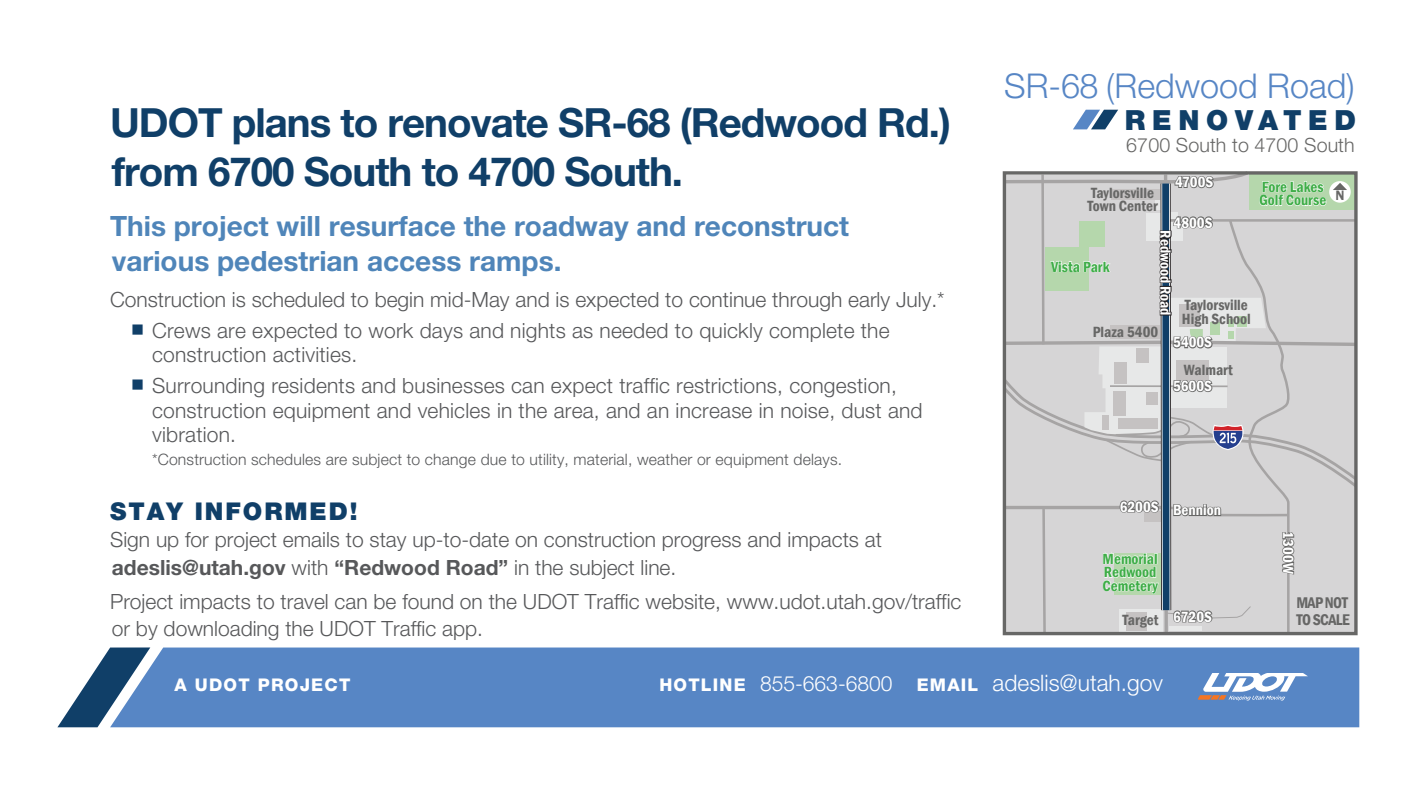
<style>
.page{position:relative;width:1418px;height:788px;background:#fff}
.page>*{position:absolute;margin:0;border:0;box-sizing:border-box;transform-origin:0 0}
.t1{font:700 40.25px/49px "Helvetica Neue LT Std";letter-spacing:-.025em;color:#103f68}
.t2{font:300 34.12px "Helvetica Neue LT Std";color:#5786c5}
.t3{font:700 28px/35px "Helvetica Neue LT Std";color:#4f85b9}
.t4{font:900 27.82px "Helvetica Neue LT Std";letter-spacing:.24em;color:#103f68}
.t5{font:900 24.5px "Helvetica Neue LT Std";letter-spacing:.08em;color:#103f68}
.t6{font:300 22.75px "Helvetica Neue LT Std";color:#fff}
.t7{font:300 21px/24.5px "Helvetica Neue LT Std";color:#57585a}
.t8{font:300 19.6px "Helvetica Neue LT Std";letter-spacing:.005em;color:#676766}
.t9{font:800 17.5px "Helvetica Neue LT Std";letter-spacing:.07em;color:#fff}
.t10{font:600 condensed 15.92px "Franklin Gothic";letter-spacing:-.04em;color:#676766}
.t11{font:300 15.75px "Helvetica Neue LT Std";letter-spacing:.01em;color:#57585a}
.t12{font:600 condensed 15.22px "Franklin Gothic";color:#676766}
.t13{font:600 condensed 15.22px "Franklin Gothic";color:#fff}
.t14{font:600 condensed 15.22px "Franklin Gothic";color:#40ae49}
.t15{font:600 14px "Franklin Gothic";color:#676766}
.s1{color:#103f68}
.s2{font-weight:700}
.s3{font-weight:800;font-size:17.5px}
.s4{font-size:21px}
</style>
<div class="page">
<div style="left:150px;top:647px;width:1209px;height:80px;background:#5786c5"></div>
<svg style="left:57px;top:647px;width:93px;height:80px"></svg>
<svg style="left:1199px;top:673px;width:108px;height:27px"></svg>
<svg style="left:1002px;top:171px;width:356px;height:465px;background:#c9caca"></svg>
<svg style="left:1073px;top:110px;width:45px;height:19px"></svg>
<p class="t1" style="left:110px;top:97px;width:842px">UDOT plans to renovate SR-68 (Redwood Rd.) from 6700 South to 4700 South.</p>
<p class="t3" style="left:110px;top:208px;width:740px">This project will resurface the roadway and reconstruct various pedestrian access ramps.</p>
<p class="t7" style="left:110px;top:287px;width:836px">Construction is scheduled to begin mid-May and is expected to continue through early July.*</p>
<p class="t7" style="left:152px;top:317px;width:739px;text-indent:-21px"><span class="s1">■</span> Crews are expected to work days and nights as needed to quickly complete the construction activities.</p>
<p class="t7" style="left:152px;top:373px;width:772px;text-indent:-21px"><span class="s1">■</span> Surrounding residents and businesses can expect traffic restrictions, congestion, construction equipment and vehicles in the area, and an increase in noise, dust and vibration.</p>
<p class="t11" style="left:152px;top:449px;width:691px">*Construction schedules are subject to change due to utility, material, weather or equipment delays.</p>
<p class="t5" style="left:110px;top:496px;width:249px">STAY INFORMED!</p>
<p class="t7" style="left:110px;top:525px;width:773px;line-height:27.5px">Sign up for project emails to stay up-to-date on construction progress and impacts at <span class="s2">adeslis@utah.gov</span> with <span class="s2">“Redwood Road”</span> in the subject line.</p>
<p class="t7" style="left:110px;top:586px;width:853px;line-height:27.7px">Project impacts to travel can be found on the UDOT Traffic website, www.udot.utah.gov/traffic or by downloading the UDOT Traffic app.</p>
<p class="t2" style="left:1004px;top:64px;width:352px">SR-68 (Redwood Road)</p>
<p class="t4" style="left:1125px;top:103px;width:233px">RENOVATED</p>
<p class="t8" style="left:1126px;top:133px;width:230px">6700 South to 4700 South</p>
<p class="t12" style="left:1091px;top:183px;width:64px">Taylorsville</p>
<p class="t12" style="left:1087px;top:196px;width:72px">Town Center</p>
<p class="t13" style="left:1175px;top:172px;width:40px">4700S</p>
<p class="t13" style="left:1173px;top:212px;width:40px">4800S</p>
<p class="t13" style="left:1175px;top:230px;width:86px;rotate:90deg">Redwood Road</p>
<p class="t14" style="left:1051px;top:256px;width:60px">Vista Park</p>
<p class="t12" style="left:1185px;top:295px;width:64px">Taylorsville</p>
<p class="t12" style="left:1182px;top:308px;width:70px">High School</p>
<p class="t12" style="left:1092px;top:322px;width:67px">Plaza 5400</p>
<p class="t13" style="left:1173px;top:332px;width:40px">5400S</p>
<p class="t12" style="left:1184px;top:359px;width:50px">Walmart</p>
<p class="t13" style="left:1173px;top:376px;width:40px">5600S</p>
<p class="t14" style="left:1261px;top:176px;width:63px">Fore Lakes</p>
<p class="t14" style="left:1259px;top:190px;width:69px">Golf Course</p>
<p class="t15" style="left:1335px;top:187px;width:11px">N</p>
<p class="t13" style="left:1119px;top:496px;width:40px">6200S</p>
<p class="t13" style="left:1173px;top:500px;width:49px">Bennion</p>
<p class="t14" style="left:1102px;top:548px;width:57px">Memorial</p>
<p class="t14" style="left:1104px;top:562px;width:54px">Redwood</p>
<p class="t14" style="left:1102px;top:575px;width:57px">Cemetery</p>
<p class="t12" style="left:1122px;top:610px;width:37px">Target</p>
<p class="t13" style="left:1173px;top:606px;width:40px">6720S</p>
<p class="t13" style="left:1298px;top:531px;width:44px;rotate:90deg">1300W</p>
<p class="t10" style="left:1296px;top:592px;width:53px">MAP NOT</p>
<p class="t10" style="left:1296px;top:609px;width:55px">TO SCALE</p>
<p class="t9" style="left:175px;top:674px;width:177px">A UDOT PROJECT</p>
<p class="t6" style="left:659px;top:669px;width:505px"><span class="s3">HOTLINE</span> <span class="s4">855-663-6800</span> <span class="s3">EMAIL</span> adeslis@utah.gov</p>
</div>
